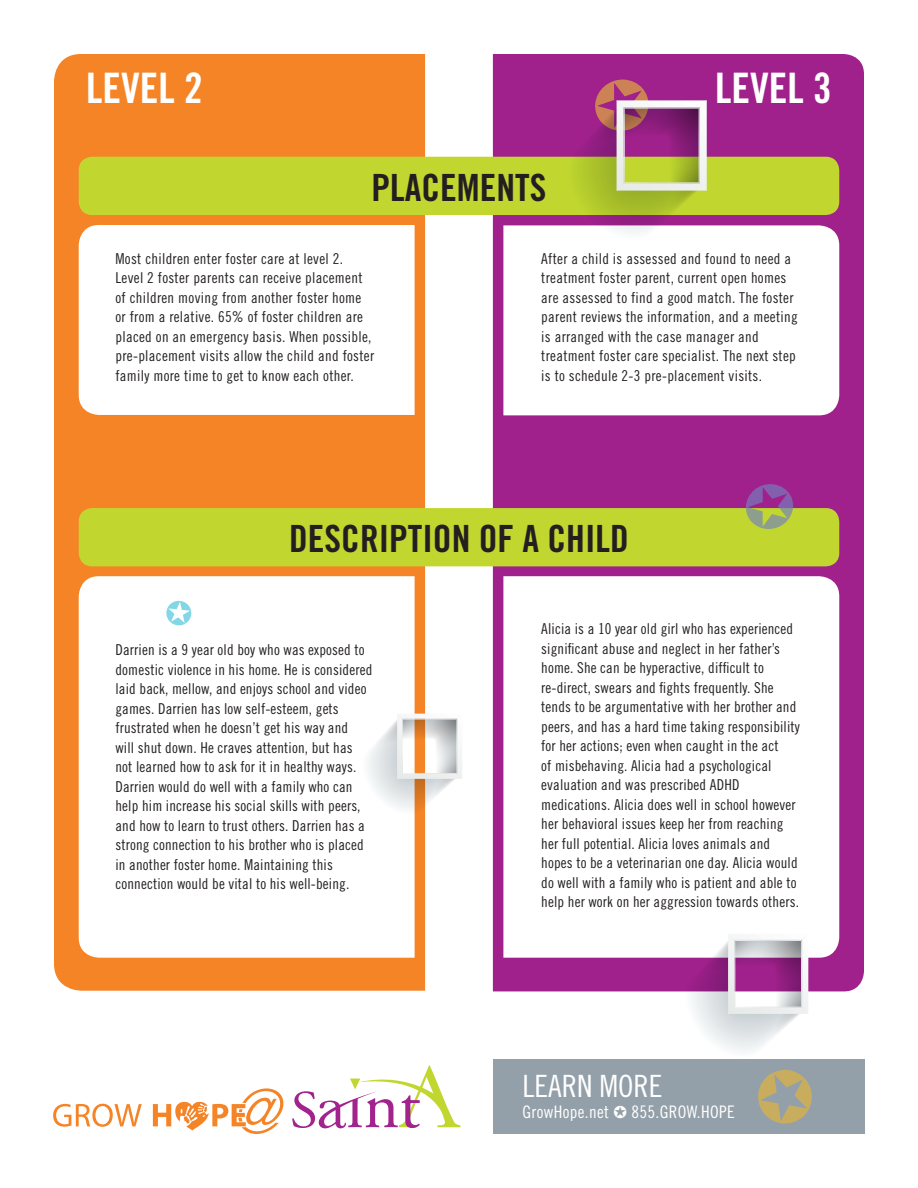
<style>
.page{position:relative;width:918px;height:1188px;background:#fff}
.page>*{position:absolute;margin:0;border:0;box-sizing:border-box;transform-origin:0 0}
.t1{font:42px "Trade Gothic LT Std Bd Cn 20";color:#fff}
.t2{font:37.5px "Trade Gothic LT Std Bd Cn 20";color:#231f20}
.t3{font:30.75px "Trade Gothic LT Std Cn 18";color:#fff}
.t4{font:17.25px "Trade Gothic LT Std Cn 18";letter-spacing:.02em;color:#fff}
.t5{font:15px/19.5px "Trade Gothic LT Std Cn 18";letter-spacing:.01em;color:#231f20}
</style>
<div class="page">
<svg style="left:53px;top:1104px;width:89px;height:23px"></svg>
<svg style="left:292px;top:1065px;width:168px;height:64px"></svg>
<svg style="left:153px;top:1088px;width:131px;height:46px"></svg>
<div style="left:493px;top:1059px;width:372px;height:75px;background:#94a0a9"></div>
<svg style="left:758px;top:1070px;width:54px;height:54px"></svg>
<div style="left:54px;top:54px;width:371px;height:937px;background:#f58427"></div>
<div style="left:493px;top:54px;width:371px;height:937px;background:#a0218c"></div>
<svg style="left:79px;top:225px;width:336px;height:190px"></svg>
<svg style="left:503px;top:225px;width:336px;height:190px"></svg>
<svg style="left:79px;top:576px;width:336px;height:382px"></svg>
<svg style="left:503px;top:576px;width:336px;height:382px"></svg>
<div style="left:79px;top:508px;width:760px;height:58px;background:#c1d72f;border-radius:14px"></div>
<svg style="left:361px;top:714px;width:101px;height:102px"></svg>
<svg style="left:166px;top:601px;width:25px;height:25px"></svg>
<svg style="left:746px;top:484px;width:47px;height:45px"></svg>
<div style="left:79px;top:157px;width:760px;height:58px;background:#c1d72f;border-radius:14px"></div>
<svg style="left:567px;top:79px;width:140px;height:163px"></svg>
<svg style="left:684px;top:934px;width:124px;height:118px"></svg>
<h1 class="t1" style="left:86px;top:63px;width:118px">LEVEL 2</h1>
<h1 class="t1" style="left:715px;top:63px;width:118px">LEVEL 3</h1>
<h2 class="t2" style="left:372px;top:165px;width:176px">PLACEMENTS</h2>
<p class="t5" style="left:116px;top:249px;width:260px">Most children enter foster care at level 2.<br>Level 2 foster parents can receive placement of children moving from another foster home or from a relative. 65% of foster children are placed on an emergency basis. When possible, pre-placement visits allow the child and foster family more time to get to know each other.</p>
<p class="t5" style="left:541px;top:249px;width:258px">After a child is assessed and found to need a treatment foster parent, current open homes are assessed to find a good match. The foster parent reviews the information, and a meeting is arranged with the case manager and treatment foster care specialist. The next step is to schedule 2-3 pre-placement visits.</p>
<h2 class="t2" style="left:289px;top:516px;width:341px">DESCRIPTION OF A CHILD</h2>
<p class="t5" style="left:116px;top:640px;width:258px">Darrien is a 9 year old boy who was exposed to domestic violence in his home. He is considered laid back, mellow, and enjoys school and video games. Darrien has low self-esteem, gets frustrated when he doesn’t get his way and<br>will shut down. He craves attention, but has not learned how to ask for it in healthy ways.<br>Darrien would do well with a family who can help him increase his social skills with peers, and how to learn to trust others. Darrien has a strong connection to his brother who is placed in another foster home. Maintaining this connection would be vital to his well-being.</p>
<p class="t5" style="left:541px;top:619px;width:260px">Alicia is a 10 year old girl who has experienced significant abuse and neglect in her father’s home. She can be hyperactive, difficult to re-direct, swears and fights frequently. She tends to be argumentative with her brother and peers, and has a hard time taking responsibility for her actions; even when caught in the act<br>of misbehaving. Alicia had a psychological evaluation and was prescribed ADHD medications. Alicia does well in school however her behavioral issues keep her from reaching her full potential. Alicia loves animals and hopes to be a veterinarian one day. Alicia would do well with a family who is patient and able to help her work on her aggression towards others.</p>
<h3 class="t3" style="left:523px;top:1068px;width:141px">LEARN MORE</h3>
<p class="t4" style="left:523px;top:1102px;width:214px">GrowHope.net ✪ 855.GROW.HOPE</p>
</div>
